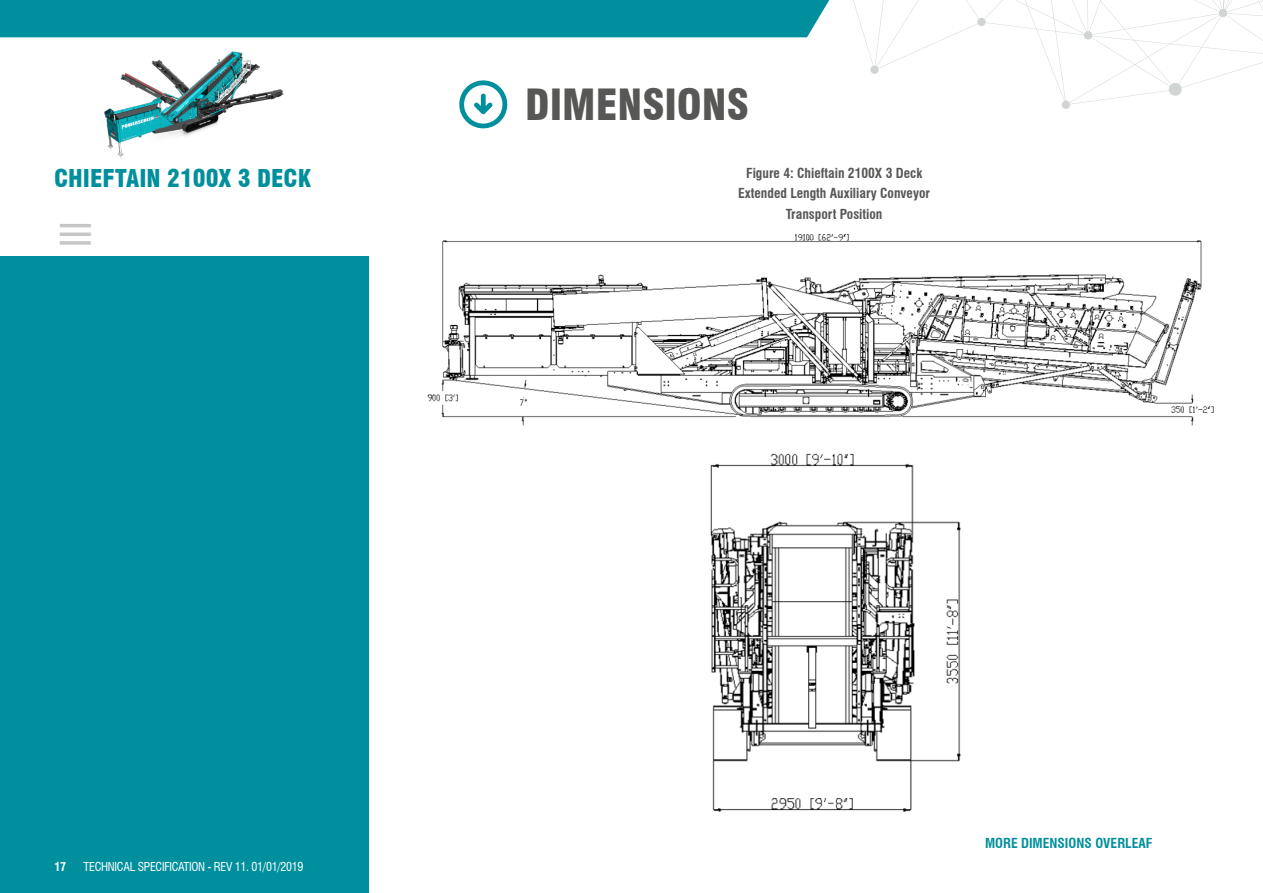
<style>
.page{position:relative;width:1263px;height:893px;background:#fff}
.page>*{position:absolute;margin:0;border:0;box-sizing:border-box;transform-origin:0 0}
.t1{font:900 condensed 42px "Swiss 721 BT";color:#575756}
.t2{font:900 condensed 24px "Swiss 721 BT";color:#008f9d}
.t3{font:700 condensed 13.5px/20.4px "Swiss 721 BT";color:#575756;text-align:center}
.t4{font:700 condensed 13.5px "Swiss 721 BT";color:#008f9d}
.t5{font:condensed 12px "Swiss 721 BT";letter-spacing:-.025em;color:#fff}
.t6{font:700 condensed 12px "Swiss 721 BT";color:#fff}
</style>
<div class="page">
<div style="left:0;top:257px;width:368px;height:636px;background:#008f9d"></div>
<hr style="left:60px;top:241px;width:31px;height:4px;background:#cfcfcf">
<hr style="left:60px;top:233px;width:31px;height:3px;background:#c6c6c6">
<hr style="left:60px;top:224px;width:31px;height:3px;background:#c6c6c6">
<svg style="left:295px;top:0;width:968px;height:129px"></svg>
<div style="left:0;top:0;width:856px;height:37px;background:#008f9d"></div>
<img style="left:104px;top:51px;width:180px;height:108px">
<img style="left:427px;top:235px;width:787px;height:191px">
<img style="left:710px;top:453px;width:251px;height:359px">
<h2 class="t2" style="left:54px;top:163px;width:258px">CHIEFTAIN 2100X 3 DECK</h2>
<h1 class="t1" style="left:525px;top:79px;width:225px">DIMENSIONS</h1>
<p class="t3" style="left:738px;top:163px;width:193px">Figure 4: Chieftain 2100X 3 Deck<br>Extended Length Auxiliary Conveyor<br>Transport Position</p>
<p class="t6" style="left:54px;top:859px;width:13px">17</p>
<p class="t5" style="left:84px;top:859px;width:221px">TECHNICAL SPECIFICATION - REV 11. 01/01/2019</p>
<p class="t4" style="left:985px;top:835px;width:169px">MORE DIMENSIONS OVERLEAF</p>
</div>
